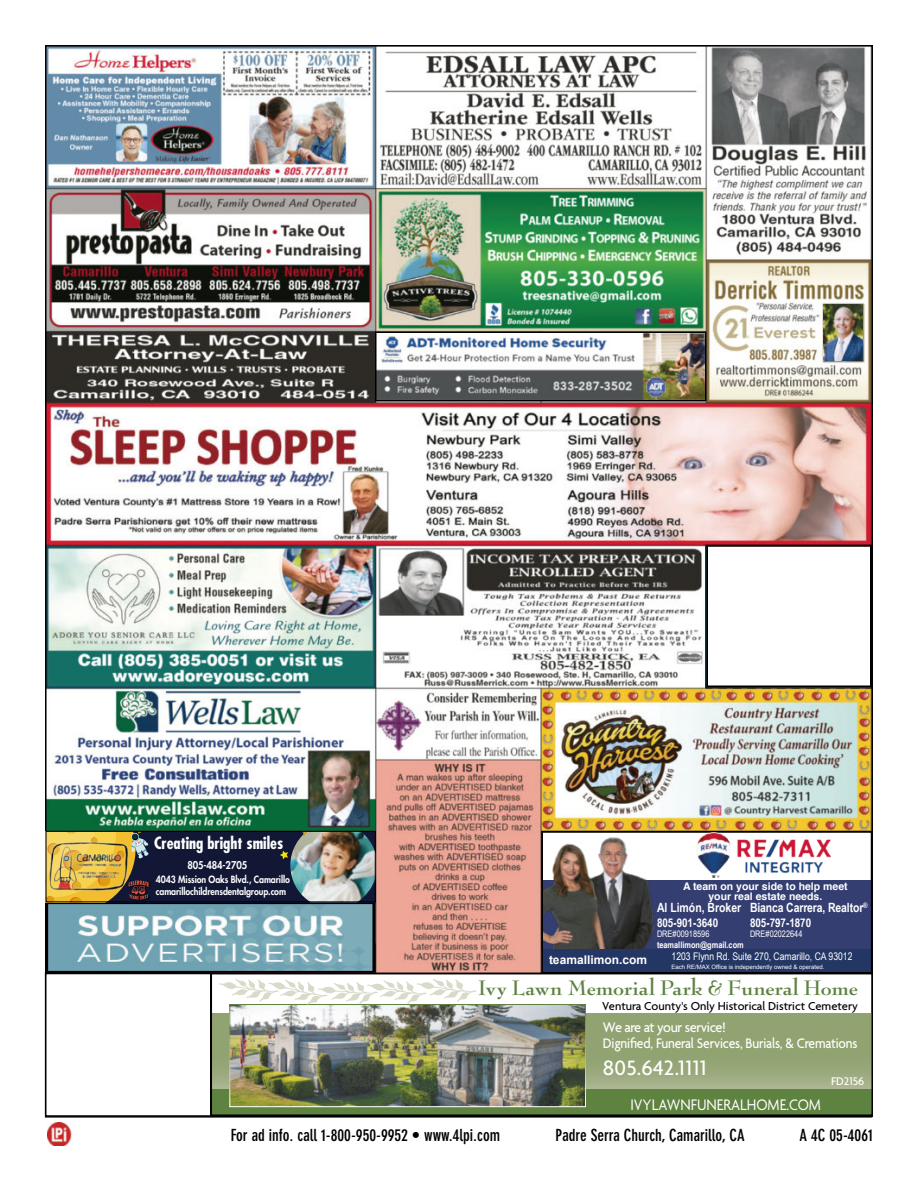
<style>
.page{position:relative;width:918px;height:1188px;background:#fff}
.page>*{position:absolute;margin:0;border:0;box-sizing:border-box;transform-origin:0 0}
.t1{font:700 22.8px "Bernhard Modern Std";letter-spacing:-.005em;color:#5e8240}
.t2{font:500 22.5px "Agenda";letter-spacing:.01em;color:#fff}
.t3{font:700 condensed 16.5px "DIN Neuzeit Grotesk Std";color:#000}
.t4{font:16.5px "Agenda";color:#fff;scale:.9 1}
.t5{font:700 condensed 16.5px "Futura Std";color:#fff}
.t6{font:500 15px "Agenda";letter-spacing:-.01em;color:#fff;scale:.9 1}
.t7{font:500 15px "Agenda";letter-spacing:-.01em;color:#fff;scale:.95 1}
.t8{font:700 12.75px "Arial Narrow";letter-spacing:-.01em;color:#fff}
.t9{font:500 12.45px "Agenda";color:#000}
.t10{font:700 12px "Arial Narrow";color:#fff}
.t11{font:700 12px "Arial";color:#fff}
.t12{font:500 12px "Agenda";color:#fff}
.t13{font:700 10.5px/10.5px "Helvetica";color:#fff;text-align:center}
.t14{font:10.5px "Arial Narrow";color:#fff}
.t15{font:800 10.5px "Futura Std";letter-spacing:-.01em;color:#fff;scale:.9 1}
.t16{font:800 9.75px/12px "Futura Std";letter-spacing:-.01em;color:#fff;scale:.9 1}
.t17{font:9px "Arial Narrow";color:#fff}
.t18{font:700 9px "Arial Narrow";color:#fff}
.t19{font:6px "Arial";color:#fff}
</style>
<div class="page">
<img style="left:48px;top:48px;width:822px;height:925px">
<img style="left:824px;top:305px;width:39px;height:56px">
<svg style="left:213px;top:1014px;width:657px;height:75px;background:#96a677"></svg>
<div style="left:211px;top:1089px;width:661px;height:26px;background:#5e8240"></div>
<img style="left:231px;top:1006px;width:353px;height:99px">
<div style="left:229px;top:1004px;width:357px;height:103px;border:1px solid #fff"></div>
<svg style="left:219px;top:979px;width:258px;height:26px"></svg>
<div style="left:210px;top:973px;width:663px;height:143px;border:2px solid #000"></div>
<img style="left:48px;top:1123px;width:24px;height:23px">
<div style="left:707px;top:546px;width:164px;height:140px;background:#fff"></div>
<div style="left:706px;top:545px;width:166px;height:142px;border:2px solid #000"></div>
<div style="left:45px;top:973px;width:167px;height:144px;border:2px solid #000"></div>
<div style="left:542px;top:832px;width:330px;height:141px;background:#fff"></div>
<div style="left:543px;top:880px;width:329px;height:93px;background:#353e71"></div>
<img style="left:545px;top:837px;width:109px;height:113px">
<div style="left:542px;top:950px;width:330px;height:22px;background:#233664"></div>
<div style="left:542px;top:831px;width:330px;height:143px;border:2px solid #000"></div>
<img style="left:696px;top:833px;width:135px;height:45px">
<img style="left:378px;top:335px;width:325px;height:64px">
<div style="left:375px;top:332px;width:331px;height:70px;border:2px solid #000"></div>
<img style="left:49px;top:906px;width:323px;height:63px">
<div style="left:45px;top:902px;width:331px;height:71px;border:2px solid #000"></div>
<div style="left:46px;top:831px;width:330px;height:71px;background:#111734"></div>
<svg style="left:280px;top:851px;width:8px;height:8px"></svg>
<img style="left:290px;top:833px;width:84px;height:67px">
<svg style="left:299px;top:833px;width:12px;height:3px"></svg>
<div style="left:46px;top:831px;width:330px;height:71px;border:1px solid #000"></div>
<div style="left:128px;top:880px;width:23px;height:21px;background:#000;opacity:.75"></div>
<img style="left:46px;top:831px;width:103px;height:71px">
<p class="t5" style="left:154px;top:833px;width:131px">Creating bright smiles</p>
<p class="t15" style="left:187px;top:859px;width:68px">805-484-2705</p>
<p class="t16" style="left:156px;top:873px;width:150px">4043 Mission Oaks Blvd., Camarillo camarillochildrensdentalgroup.com</p>
<p class="t11" style="left:549px;top:952px;width:100px">teamallimon.com</p>
<p class="t13" style="left:683px;top:881px;width:166px">A team on your side to help meet your real estate needs.</p>
<p class="t8" style="left:750px;top:898px;width:119px">Bianca Carrera, Realtor<sup>®</sup></p>
<p class="t10" style="left:750px;top:913px;width:63px">805-797-1870</p>
<p class="t17" style="left:750px;top:928px;width:54px">DRE#02022644</p>
<p class="t8" style="left:657px;top:898px;width:86px">Al Limón, Broker</p>
<p class="t10" style="left:657px;top:913px;width:63px">805-901-3640</p>
<p class="t17" style="left:657px;top:928px;width:54px">DRE#00918596</p>
<p class="t18" style="left:657px;top:938px;width:88px">teamallimon@gmail.com</p>
<p class="t14" style="left:672px;top:949px;width:182px">1203 Flynn Rd. Suite 270, Camarillo, CA 93012</p>
<p class="t19" style="left:672px;top:963px;width:154px">Each RE/MAX Office is independently owned &amp; operated.</p>
<p class="t1" style="left:478px;top:976px;width:381px">Ivy Lawn Memorial Park &amp; Funeral Home</p>
<p class="t9" style="left:602px;top:999px;width:257px">Ventura County's Only Historical District Cemetery</p>
<p class="t7" style="left:603px;top:1019px;width:131px">We are at your service!</p>
<p class="t6" style="left:603px;top:1036px;width:284px">Dignified, Funeral Services, Burials, &amp; Cremations</p>
<p class="t2" style="left:603px;top:1056px;width:105px">805.642.1111</p>
<p class="t12" style="left:831px;top:1074px;width:35px">FD2156</p>
<p class="t4" style="left:630px;top:1096px;width:213px">IVYLAWNFUNERALHOME.COM</p>
<p class="t3" style="left:231px;top:1126px;width:271px">For ad info. call 1-800-950-9952 • www.4lpi.com</p>
<p class="t3" style="left:556px;top:1126px;width:191px">Padre Serra Church, Camarillo, CA</p>
<p class="t3" style="left:800px;top:1126px;width:75px">A 4C 05-4061</p>
</div>
